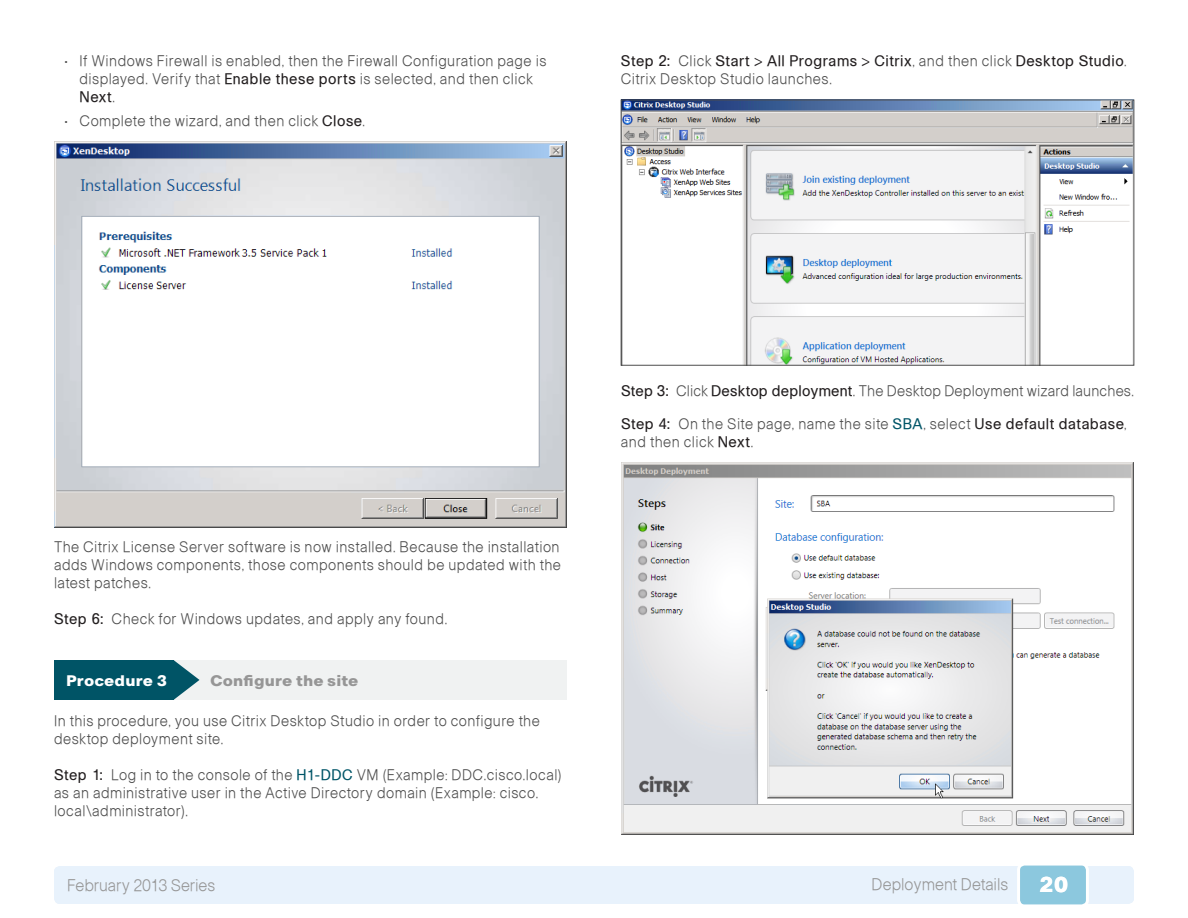
<style>
.page{position:relative;width:1188px;height:918px;background:#fff}
.page>*{position:absolute;margin:0;border:0;box-sizing:border-box;transform-origin:0 0}
.t1{font:900 21px "Cisco";color:#fff}
.t2{font:16.5px "Ciscolight";color:#969696;scale:.95 1}
.t3{font:15px/18px "Ciscolight";letter-spacing:.03em;color:#4d4d4d;scale:.95 1}
.t4{font:15px "Ciscoregular";letter-spacing:.035em;color:#231f20;scale:.95 1}
.t5{font:15px "Ciscolight";letter-spacing:.01em;color:#4d4d4d;scale:.95 1}
.t6{font:900 15px "Cisco";letter-spacing:.01em;color:#969696}
.t7{font:900 15px "Cisco";letter-spacing:.005em;color:#fff}
.s1{font-family:"Ciscoregular";color:#231f20}
.s2{font-family:"Ciscolight";color:#4d4d4d}
.s3{font-family:"Cisco"}
.s4{font-family:"Cisco";color:#231f20}
.s5{font-family:"Ciscoregular";color:#005568}
</style>
<div class="page">
<div style="left:54px;top:866px;width:1080px;height:38px;background:#e8f2fc;border-radius:6px"></div>
<div style="left:1019px;top:864px;width:68px;height:42px;background:#8cc8de;border-radius:6px"></div>
<div style="left:1017px;top:863px;width:72px;height:44px;border:3px solid #fff;border-radius:6px"></div>
<img style="left:54px;top:142px;width:513px;height:386px">
<div style="left:54px;top:660px;width:513px;height:40px;background:#f0f2f2"></div>
<div style="left:54px;top:660px;width:120px;height:40px;background:#005466"></div>
<svg style="left:174px;top:660px;width:26px;height:40px"></svg>
<img style="left:623px;top:102px;width:509px;height:262px">
<div style="left:621px;top:100px;width:513px;height:266px;border:1px solid #4d4d4d"></div>
<img style="left:621px;top:462px;width:513px;height:372px">
<p class="t3" style="left:64px;top:51px;width:509px;text-align:center">• If Windows Firewall is enabled, then the Firewall Configuration page is displayed. Verify that <span class="s1">Enable these ports</span> is selected, and then click</p>
<p class="t4" style="left:80px;top:88px;width:39px">Next<span class="s2">.</span></p>
<p class="t3" style="left:64px;top:111px;width:318px">• Complete the wizard, and then click <span class="s1">Close</span>.</p>
<p class="t4" style="left:621px;top:52px;width:534px"><span class="s3">Step 2:</span> <span class="s2">Click</span> Start &gt; All Programs &gt; Citrix<span class="s2">, and then click</span> Desktop Studio<span class="s2">.</span></p>
<p class="t3" style="left:621px;top:69px;width:223px">Citrix Desktop Studio launches.</p>
<p class="t3" style="left:54px;top:537px;width:535px;text-align:justify">The Citrix License Server software is now installed. Because the installation adds Windows components, those components should be updated with the latest patches.</p>
<p class="t3" style="left:54px;top:609px;width:415px"><span class="s4">Step 6:</span> Check for Windows updates, and apply any found.</p>
<p class="t7" style="left:66px;top:671px;width:103px">Procedure 3</p>
<p class="t6" style="left:210px;top:671px;width:150px">Configure the site</p>
<p class="t3" style="left:54px;top:711px;width:513px">In this procedure, you use Citrix Desktop Studio in order to configure the desktop deployment site.</p>
<p class="t3" style="left:54px;top:765px;width:536px"><span class="s4">Step 1:</span> Log in to the console of the <span class="s5">H1-DDC</span> VM (Example: DDC.cisco.local) as an administrative user in the Active Directory domain (Example: cisco. local\administrator).</p>
<p class="t5" style="left:621px;top:381px;width:542px"><span class="s4">Step 3:</span> Click <span class="s1">Desktop deployment</span>. The Desktop Deployment wizard launches.</p>
<p class="t3" style="left:621px;top:414px;width:534px"><span class="s4">Step 4:</span> On the Site page, name the site <span class="s5">SBA</span>, select <span class="s1">Use default database</span>, and then click <span class="s1">Next</span>.</p>
<p class="t2" style="left:67px;top:875px;width:157px">February 2013 Series</p>
<p class="t2" style="left:872px;top:874px;width:146px">Deployment Details</p>
<h1 class="t1" style="left:1039px;top:872px;width:31px">20</h1>
</div>
